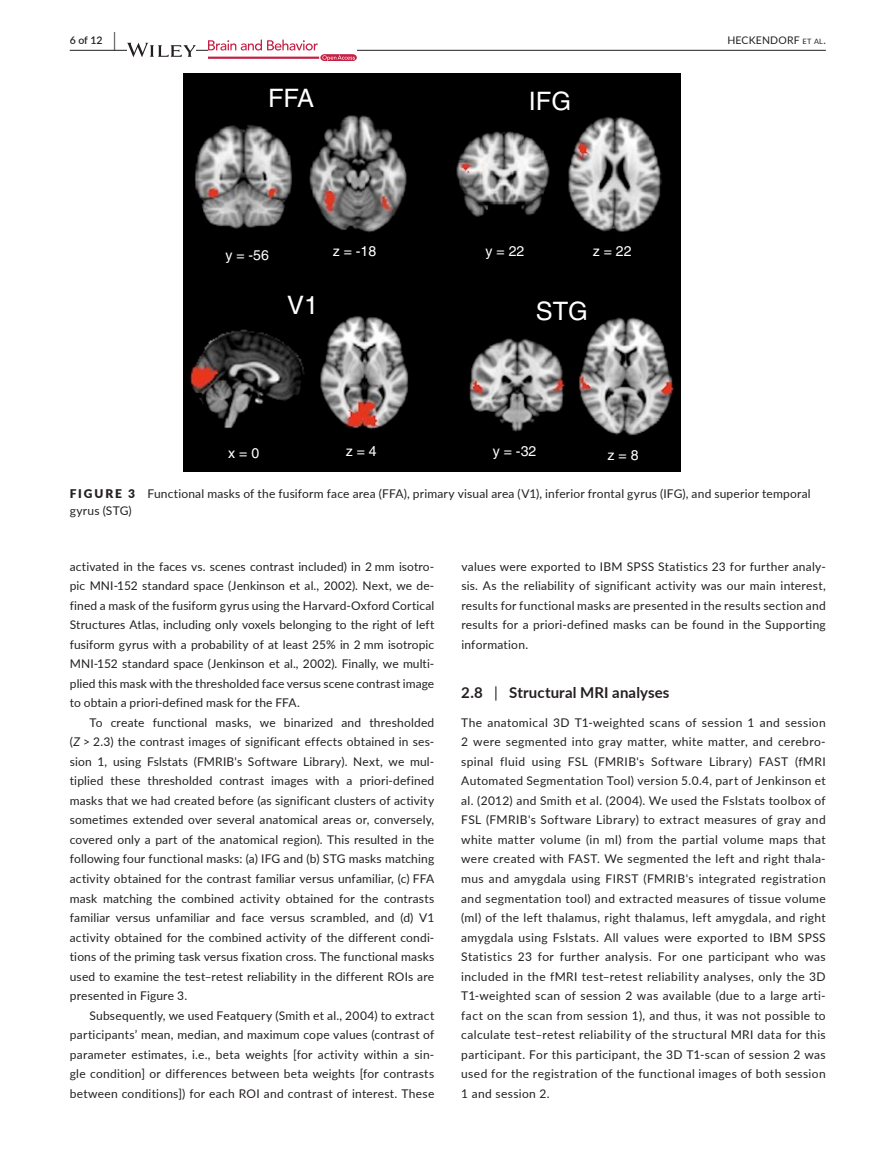
<style>
.page{position:relative;width:893px;height:1174px;background:#fff}
.page>*{position:absolute;margin:0;border:0;box-sizing:border-box;transform-origin:0 0}
.t1{font:25.35px "Helvetica";color:#fff}
.t2{font:700 15px "Lato";letter-spacing:.01em;color:#231f20}
.t3{font:14.1px "Helvetica";color:#fff}
.t4{font:12px/19.5px "Lato";letter-spacing:.015em;color:#231f20;text-align:justify}
.t5{font:10.5px "Lato";letter-spacing:.015em;color:#231f20}
.t6{font:600 10.5px "Lato";color:#231f20}
.s1{font-size:19.5px}
.s2{font-size:7.35px}
.s3{font-weight:900}
.s4{font-style:italic}
.s5{font-weight:400}
</style>
<div class="page">
<hr style="left:70px;top:50px;width:756px;height:1px;background:#231f20">
<svg style="left:127px;top:43px;width:69px;height:14px"></svg>
<svg style="left:208px;top:40px;width:149px;height:21px"></svg>
<img style="left:183px;top:73px;width:498px;height:398px">
<p class="t6" style="left:70px;top:33px;width:48px">6 of 12 <span class="s1">|</span></p>
<p class="t5" style="left:727px;top:33px;width:100px">HECKENDORF <span class="s2">et al</span>.</p>
<h1 class="t1" style="left:268px;top:83px;width:47px">FFA</h1>
<h1 class="t1" style="left:529px;top:86px;width:44px">IFG</h1>
<p class="t3" style="left:225px;top:247px;width:45px">y = -56</p>
<p class="t3" style="left:333px;top:243px;width:45px">z = -18</p>
<p class="t3" style="left:486px;top:243px;width:40px">y = 22</p>
<p class="t3" style="left:593px;top:243px;width:40px">z = 22</p>
<h1 class="t1" style="left:287px;top:290px;width:33px">V1</h1>
<h1 class="t1" style="left:536px;top:296px;width:54px">STG</h1>
<p class="t3" style="left:228px;top:445px;width:32px">x = 0</p>
<p class="t3" style="left:346px;top:443px;width:32px">z = 4</p>
<p class="t3" style="left:493px;top:443px;width:45px">y = -32</p>
<p class="t3" style="left:608px;top:447px;width:32px">z = 8</p>
<p class="t4" style="left:70px;top:485px;width:742px;line-height:16.5px"><span class="s3">FIGURE 3</span> Functional masks of the fusiform face area (FFA), primary visual area (V1), inferior frontal gyrus (IFG), and superior temporal gyrus (STG)</p>
<p class="t4" style="left:70px;top:556px;width:366px">activated in the faces vs. scenes contrast included) in 2 mm isotro&shy;pic MNI‐152 standard space (Jenkinson et al., 2002). Next, we de&shy;fined a mask of the fusiform gyrus using the Harvard‐Oxford Cortical Structures Atlas, including only voxels belonging to the right of left fusiform gyrus with a probability of at least 25% in 2 mm isotropic MNI‐152 standard space (Jenkinson et al., 2002). Finally, we multi&shy;plied this mask with the thresholded face versus scene contrast image to obtain a priori‐defined mask for the FFA.</p>
<p class="t4" style="left:70px;top:712px;width:366px;text-indent:20px">To create functional masks, we binarized and thresholded (<span class="s4">Z</span> &gt; 2.3) the contrast images of significant effects obtained in ses&shy;sion 1, using Fslstats (FMRIB's Software Library). Next, we mul&shy;tiplied these thresholded contrast images with a priori‐defined masks that we had created before (as significant clusters of activity sometimes extended over several anatomical areas or, conversely, covered only a part of the anatomical region). This resulted in the following four functional masks: (a) IFG and (b) STG masks matching activity obtained for the contrast familiar versus unfamiliar, (c) FFA mask matching the combined activity obtained for the contrasts familiar versus unfamiliar and face versus scrambled, and (d) V1 activity obtained for the combined activity of the different condi&shy;tions of the priming task versus fixation cross. The functional masks used to examine the test–retest reliability in the different ROIs are presented in Figure 3.</p>
<p class="t4" style="left:70px;top:1005px;width:366px;text-indent:20px">Subsequently, we used Featquery (Smith et al., 2004) to extract participants’ mean, median, and maximum cope values (contrast of parameter estimates, i.e., beta weights [for activity within a sin&shy;gle condition] or differences between beta weights [for contrasts between conditions]) for each ROI and contrast of interest. These</p>
<p class="t4" style="left:461px;top:556px;width:366px">values were exported to IBM SPSS Statistics 23 for further analy&shy;sis. As the reliability of significant activity was our main interest, results for functional masks are presented in the results section and results for a priori‐defined masks can be found in the Supporting information.</p>
<p class="t2" style="left:461px;top:681px;width:210px">2.8 <span class="s5">|</span> Structural MRI analyses</p>
<p class="t4" style="left:461px;top:712px;width:366px">The anatomical 3D T1‐weighted scans of session 1 and session 2 were segmented into gray matter, white matter, and cerebro&shy;spinal fluid using FSL (FMRIB's Software Library) FAST (fMRI Automated Segmentation Tool) version 5.0.4, part of Jenkinson et al. (2012) and Smith et al. (2004). We used the Fslstats toolbox of FSL (FMRIB's Software Library) to extract measures of gray and white matter volume (in ml) from the partial volume maps that were created with FAST. We segmented the left and right thala&shy;mus and amygdala using FIRST (FMRIB's integrated registration and segmentation tool) and extracted measures of tissue volume (ml) of the left thalamus, right thalamus, left amygdala, and right amygdala using Fslstats. All values were exported to IBM SPSS Statistics 23 for further analysis. For one participant who was included in the fMRI test–retest reliability analyses, only the 3D T1‐weighted scan of session 2 was available (due to a large arti&shy;fact on the scan from session 1), and thus, it was not possible to calculate test–retest reliability of the structural MRI data for this participant. For this participant, the 3D T1‐scan of session 2 was used for the registration of the functional images of both session 1 and session 2.</p>
</div>
